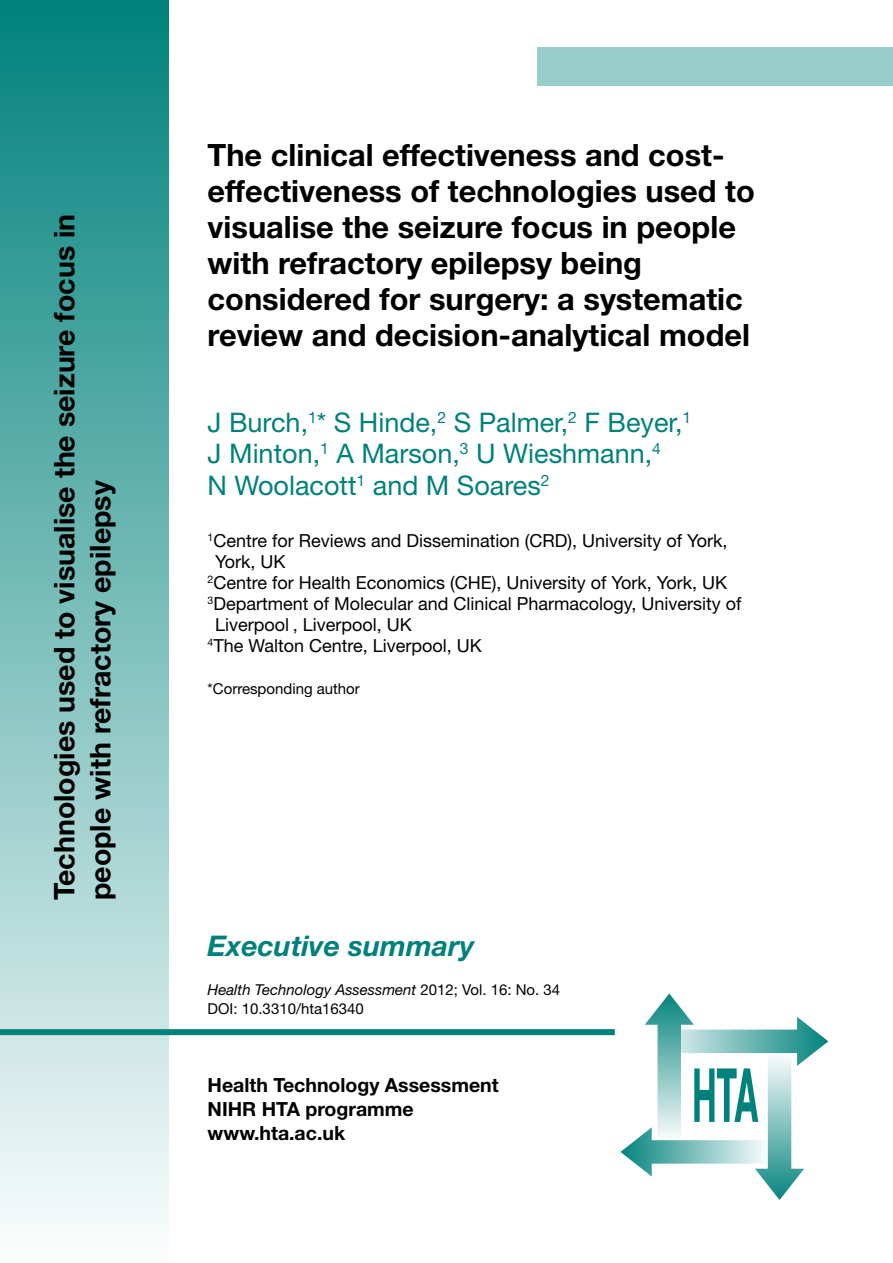
<style>
.page{position:relative;width:893px;height:1263px;background:#fff}
.page>*{position:absolute;margin:0;border:0;box-sizing:border-box;transform-origin:0 0}
.t1{font:700 30.75px/36px "Helvetica Neue LT Pro";color:#000}
.t2{font:700 28.5px/36px "Helvetica Neue LT Pro";color:#000}
.t3{font:italic 700 28.5px "Helvetica Neue LT Pro";color:#00817b}
.t4{font:27px/31.5px "Helvetica Neue LT Pro";color:#00817b}
.t5{font:700 19.5px/24px "Helvetica Neue LT Pro";color:#000}
.t6{font:18px "Helvetica Neue LT Pro";color:#000}
.t7{font:15px/19.5px "Helvetica Neue LT Pro";color:#000}
.s1{font-style:italic}
</style>
<div class="page">
<div style="left:0;top:0;width:169px;height:1263px;background:linear-gradient(to bottom,#01817b,#fcfefd)"></div>
<svg style="left:620px;top:993px;width:208px;height:207px"></svg>
<div style="left:538px;top:47px;width:355px;height:39px;background:#99cdca"></div>
<div style="left:0;top:1029px;width:615px;height:6px;background:#00817b"></div>
<h2 class="t2" style="left:45px;top:900px;width:688px;rotate:-90deg">Technologies used to visualise the seizure focus in people with refractory epilepsy</h2>
<h1 class="t1" style="left:208px;top:136px;width:549px">The clinical effectiveness and cost&shy;effectiveness of technologies used to visualise the seizure focus in people with refractory epilepsy being considered for surgery: a systematic review and decision-analytical model</h1>
<h3 class="t4" style="left:208px;top:405px;width:485px">J Burch,<sup>1</sup>* S Hinde,<sup>2</sup> S Palmer,<sup>2</sup> F Beyer,<sup>1<br></sup>J Minton,<sup>1</sup> A Marson,<sup>3</sup> U Wieshmann,<sup>4<br></sup>N Woolacott<sup>1</sup> and M Soares<sup>2</sup></h3>
<p class="t6" style="left:208px;top:529px;width:521px"><sup>1</sup>Centre for Reviews and Dissemination (CRD), University of York,</p>
<p class="t6" style="left:215px;top:550px;width:72px">York, UK</p>
<p class="t6" style="left:208px;top:571px;width:521px"><sup>2</sup>Centre for Health Economics (CHE), University of York, York, UK</p>
<p class="t6" style="left:208px;top:592px;width:535px"><sup>3</sup>Department of Molecular and Clinical Pharmacology, University of</p>
<p class="t6" style="left:215px;top:613px;width:198px">Liverpool , Liverpool, UK</p>
<p class="t6" style="left:208px;top:634px;width:276px"><sup>4</sup>The Walton Centre, Liverpool, UK</p>
<p class="t7" style="left:208px;top:679px;width:154px">*Corresponding author</p>
<h2 class="t3" style="left:208px;top:927px;width:269px">Executive summary</h2>
<p class="t7" style="left:208px;top:979px;width:354px"><span class="s1">Health Technology Assessment</span> 2012; Vol. 16: No. 34<br>DOI: 10.3310/hta16340</p>
<p class="t5" style="left:208px;top:1072px;width:293px">Health Technology Assessment<br>NIHR HTA programme www.hta.ac.uk</p>
</div>
